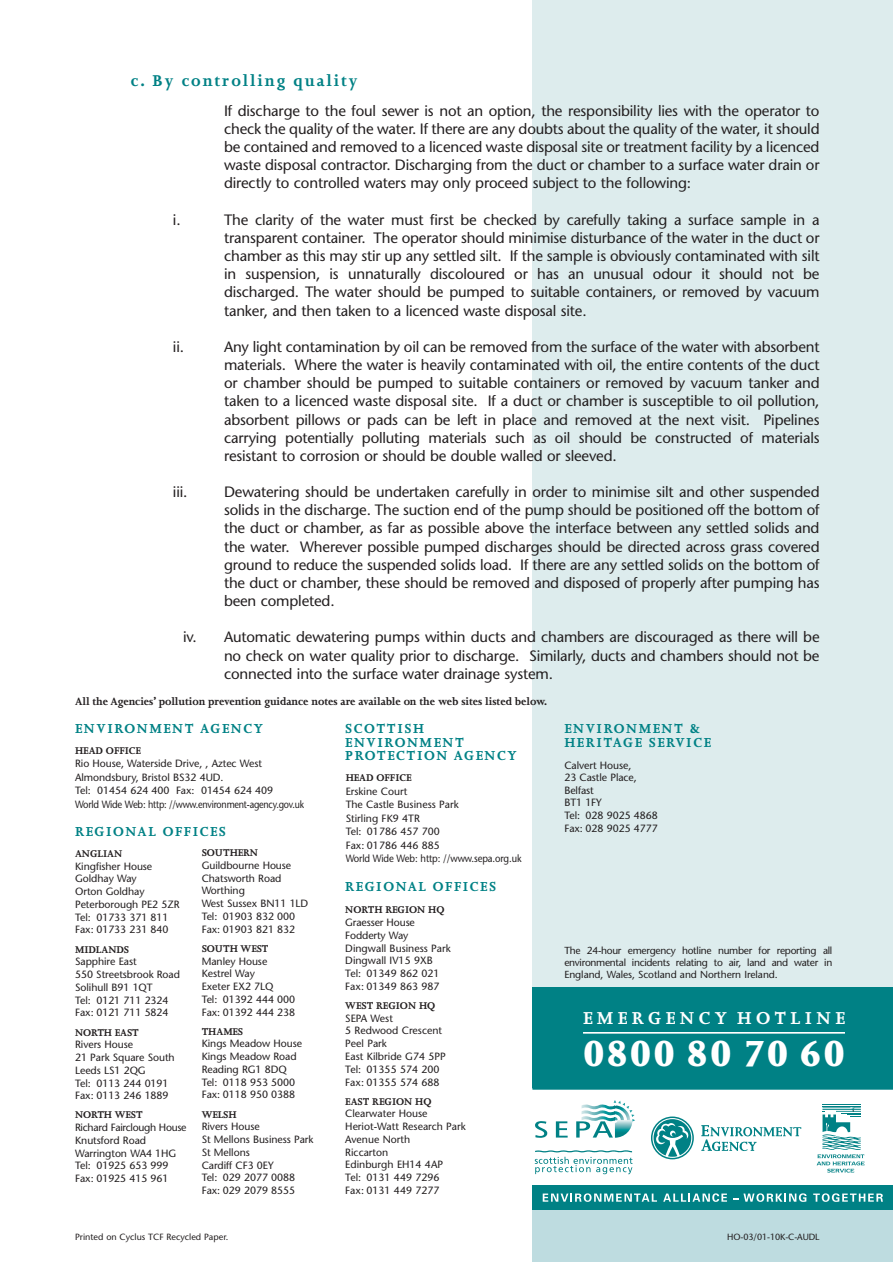
<style>
.page{position:relative;width:893px;height:1262px;background:#fff}
.page>*{position:absolute;margin:0;border:0;box-sizing:border-box;transform-origin:0 0}
.t1{font:800 41.7px "Joanna";letter-spacing:.03em;color:#fff}
.t2{font:700 19.8px "Joanna";letter-spacing:.225em;color:#fff}
.t3{font:700 18px "Joanna";letter-spacing:.105em;color:#008185}
.t4{font:15px/18.1px "Stone Sans";letter-spacing:-.01em;color:#231f20;text-align:justify}
.t5{font:700 15px/13.5px "Joanna";letter-spacing:.105em;color:#008185}
.t6{font:700 12px "Joanna";letter-spacing:-.005em;color:#231f20}
.t7{font:700 11.25px "Joanna";letter-spacing:-.005em;color:#231f20}
.t8{font:10.5px/12.8px "Stone Sans";letter-spacing:-.005em;color:#231f20}
.t9{font:10.2px/12px "Stone Sans";letter-spacing:-.005em;color:#231f20;text-align:justify}
.t10{font:9px "Stone Sans";color:#231f20}
</style>
<div class="page">
<div style="left:532px;top:0;width:360px;height:989px;background:#ddeced"></div>
<div style="left:532px;top:1087px;width:360px;height:175px;background:#bedce0"></div>
<div style="left:532px;top:987px;width:360px;height:102px;background:#008185"></div>
<hr style="left:583px;top:1032px;width:262px;height:1px;background:#fff">
<div style="left:519px;top:1088px;width:373px;height:122px;background:#fff"></div>
<svg style="left:651px;top:1116px;width:42px;height:43px"></svg>
<svg style="left:652px;top:1118px;width:40px;height:39px"></svg>
<svg style="left:653px;top:1119px;width:38px;height:37px"></svg>
<svg style="left:701px;top:1125px;width:100px;height:26px"></svg>
<hr style="left:822px;top:1103px;width:38px;height:1px;background:#008185">
<hr style="left:822px;top:1105px;width:38px;height:1px;background:#008185">
<svg style="left:816px;top:1106px;width:48px;height:66px"></svg>
<svg style="left:535px;top:1121px;width:12px;height:16px"></svg>
<svg style="left:556px;top:1121px;width:11px;height:16px"></svg>
<svg style="left:576px;top:1100px;width:59px;height:37px"></svg>
<svg style="left:534px;top:1150px;width:98px;height:24px"></svg>
<div style="left:532px;top:1185px;width:360px;height:25px;background:#008185"></div>
<svg style="left:542px;top:1193px;width:115px;height:8px"></svg>
<svg style="left:663px;top:1193px;width:143px;height:8px"></svg>
<svg style="left:813px;top:1193px;width:70px;height:8px"></svg>
<hr style="left:532px;top:1087px;width:360px;height:2px;background:#008185">
<p class="t3" style="left:131px;top:74px;width:228px">c. By controlling quality</p>
<p class="t4" style="left:224px;top:103px;width:597px">If discharge to the foul sewer is not an option, the responsibility lies with the operator to check the quality of the water. If there are any doubts about the quality of the water, it should be contained and removed to a licenced waste disposal site or treatment facility by a licenced waste disposal contractor. Discharging from the duct or chamber to a surface water drain or directly to controlled waters may only proceed subject to the following:</p>
<p class="t4" style="left:173px;top:212px;width:9px">i.</p>
<p class="t4" style="left:224px;top:212px;width:597px">The clarity of the water must first be checked by carefully taking a surface sample in a transparent container. The operator should minimise disturbance of the water in the duct or chamber as this may stir up any settled silt. If the sample is obviously contaminated with silt in suspension, is unnaturally discoloured or has an unusual odour it should not be discharged. The water should be pumped to suitable containers, or removed by vacuum tanker, and then taken to a licenced waste disposal site.</p>
<p class="t4" style="left:173px;top:339px;width:13px">ii.</p>
<p class="t4" style="left:224px;top:339px;width:597px">Any light contamination by oil can be removed from the surface of the water with absorbent materials. Where the water is heavily contaminated with oil, the entire contents of the duct or chamber should be pumped to suitable containers or removed by vacuum tanker and taken to a licenced waste disposal site. If a duct or chamber is susceptible to oil pollution, absorbent pillows or pads can be left in place and removed at the next visit. Pipelines carrying potentially polluting materials such as oil should be constructed of materials resistant to corrosion or should be double walled or sleeved.</p>
<p class="t4" style="left:173px;top:484px;width:16px">iii.</p>
<p class="t4" style="left:224px;top:484px;width:597px">Dewatering should be undertaken carefully in order to minimise silt and other suspended solids in the discharge. The suction end of the pump should be positioned off the bottom of the duct or chamber, as far as possible above the interface between any settled solids and the water. Wherever possible pumped discharges should be directed across grass covered ground to reduce the suspended solids load. If there are any settled solids on the bottom of the duct or chamber, these should be removed and disposed of properly after pumping has been completed.</p>
<p class="t4" style="left:224px;top:630px;width:597px;text-indent:-41px">iv. Automatic dewatering pumps within ducts and chambers are discouraged as there will be no check on water quality prior to discharge. Similarly, ducts and chambers should not be connected into the surface water drainage system.</p>
<p class="t6" style="left:75px;top:697px;width:473px">All the Agencies’ pollution prevention guidance notes are available on the web sites listed below.</p>
<p class="t5" style="left:75px;top:723px;width:189px">ENVIRONMENT AGENCY</p>
<p class="t7" style="left:75px;top:746px;width:67px">HEAD OFFICE</p>
<p class="t8" style="left:75px;top:757px;width:230px;line-height:13.5px">Rio House, Waterside Drive, , Aztec West Almondsbury, Bristol BS32 4UD.<br>Tel: 01454 624 400 Fax: 01454 624 409<br>World Wide Web: http: //www.environment-agency.gov.uk</p>
<p class="t7" style="left:202px;top:848px;width:58px">SOUTHERN</p>
<p class="t8" style="left:202px;top:860px;width:108px">Guildbourne House<br>Chatsworth Road<br>Worthing<br>West Sussex BN11 1LD<br>Tel: 01903 832 000<br>Fax: 01903 821 832</p>
<p class="t7" style="left:202px;top:944px;width:68px">SOUTH WEST</p>
<p class="t8" style="left:202px;top:955px;width:95px">Manley House<br>Kestrel Way<br>Exeter EX2 7LQ<br>Tel: 01392 444 000<br>Fax: 01392 444 238</p>
<p class="t7" style="left:202px;top:1027px;width:43px">THAMES</p>
<p class="t8" style="left:202px;top:1038px;width:102px">Kings Meadow House<br>Kings Meadow Road<br>Reading RG1 8DQ<br>Tel: 0118 953 5000<br>Fax: 0118 950 0388</p>
<p class="t7" style="left:202px;top:1110px;width:37px">WELSH</p>
<p class="t8" style="left:202px;top:1121px;width:113px">Rivers House<br>St Mellons Business Park<br>St Mellons<br>Cardiff CF3 0EY<br>Tel: 029 2077 0088<br>Fax: 029 2079 8555</p>
<p class="t5" style="left:75px;top:826px;width:152px">REGIONAL OFFICES</p>
<p class="t7" style="left:75px;top:849px;width:49px">ANGLIAN</p>
<p class="t8" style="left:75px;top:860px;width:106px">Kingfisher House<br>Goldhay Way<br>Orton Goldhay<br>Peterborough PE2 5ZR<br>Tel: 01733 371 811<br>Fax: 01733 231 840</p>
<p class="t7" style="left:75px;top:945px;width:56px">MIDLANDS</p>
<p class="t8" style="left:75px;top:956px;width:106px">Sapphire East<br>550 Streetsbrook Road<br>Solihull B91 1QT<br>Tel: 0121 711 2324<br>Fax: 0121 711 5824</p>
<p class="t7" style="left:75px;top:1028px;width:65px">NORTH EAST</p>
<p class="t8" style="left:75px;top:1039px;width:101px">Rivers House<br>21 Park Square South<br>Leeds LS1 2QG<br>Tel: 0113 244 0191<br>Fax: 0113 246 1889</p>
<p class="t7" style="left:75px;top:1111px;width:69px">NORTH WEST</p>
<p class="t8" style="left:75px;top:1122px;width:113px">Richard Fairclough House<br>Knutsford Road<br>Warrington WA4 1HG<br>Tel: 01925 653 999<br>Fax: 01925 415 961</p>
<p class="t5" style="left:345px;top:723px;width:173px">SCOTTISH<br>ENVIRONMENT<br>PROTECTION AGENCY</p>
<p class="t7" style="left:345px;top:773px;width:67px">HEAD OFFICE</p>
<p class="t8" style="left:345px;top:785px;width:177px;line-height:13.5px">Erskine Court<br>The Castle Business Park<br>Stirling FK9 4TR<br>Tel: 01786 457 700<br>Fax: 01786 446 885<br>World Wide Web: http: //www.sepa.org.uk</p>
<p class="t5" style="left:345px;top:880px;width:152px">REGIONAL OFFICES</p>
<p class="t7" style="left:345px;top:906px;width:101px">NORTH REGION HQ</p>
<p class="t8" style="left:345px;top:917px;width:107px">Graesser House<br>Fodderty Way<br>Dingwall Business Park<br>Dingwall IV15 9XB<br>Tel: 01349 862 021<br>Fax: 01349 863 987</p>
<p class="t7" style="left:345px;top:1001px;width:92px">WEST REGION HQ</p>
<p class="t8" style="left:345px;top:1012px;width:102px">SEPA West<br>5 Redwood Crescent<br>Peel Park<br>East Kilbride G74 5PP<br>Tel: 01355 574 200<br>Fax: 01355 574 688</p>
<p class="t7" style="left:345px;top:1097px;width:88px">EAST REGION HQ</p>
<p class="t8" style="left:345px;top:1108px;width:122px">Clearwater House<br>Heriot-Watt Research Park<br>Avenue North<br>Riccarton<br>Edinburgh EH14 4AP<br>Tel: 0131 449 7296<br>Fax: 0131 449 7277</p>
<p class="t5" style="left:564px;top:723px;width:148px">ENVIRONMENT &amp;<br>HERITAGE SERVICE</p>
<p class="t8" style="left:564px;top:759px;width:95px">Calvert House,<br>23 Castle Place,<br>Belfast<br>BT1 1FY<br>Tel: 028 9025 4868<br>Fax: 028 9025 4777</p>
<p class="t9" style="left:564px;top:945px;width:269px">The 24-hour emergency hotline number for reporting all environmental incidents relating to air, land and water in England, Wales, Scotland and Northern Ireland.</p>
<h2 class="t2" style="left:583px;top:1011px;width:263px">EMERGENCY HOTLINE</h2>
<h1 class="t1" style="left:582px;top:1038px;width:264px">0800 80 70 60</h1>
<p class="t10" style="left:75px;top:1233px;width:155px">Printed on Cyclus TCF Recycled Paper.</p>
<p class="t10" style="left:727px;top:1233px;width:94px">HO-03/01-10K-C-AUDL</p>
</div>
